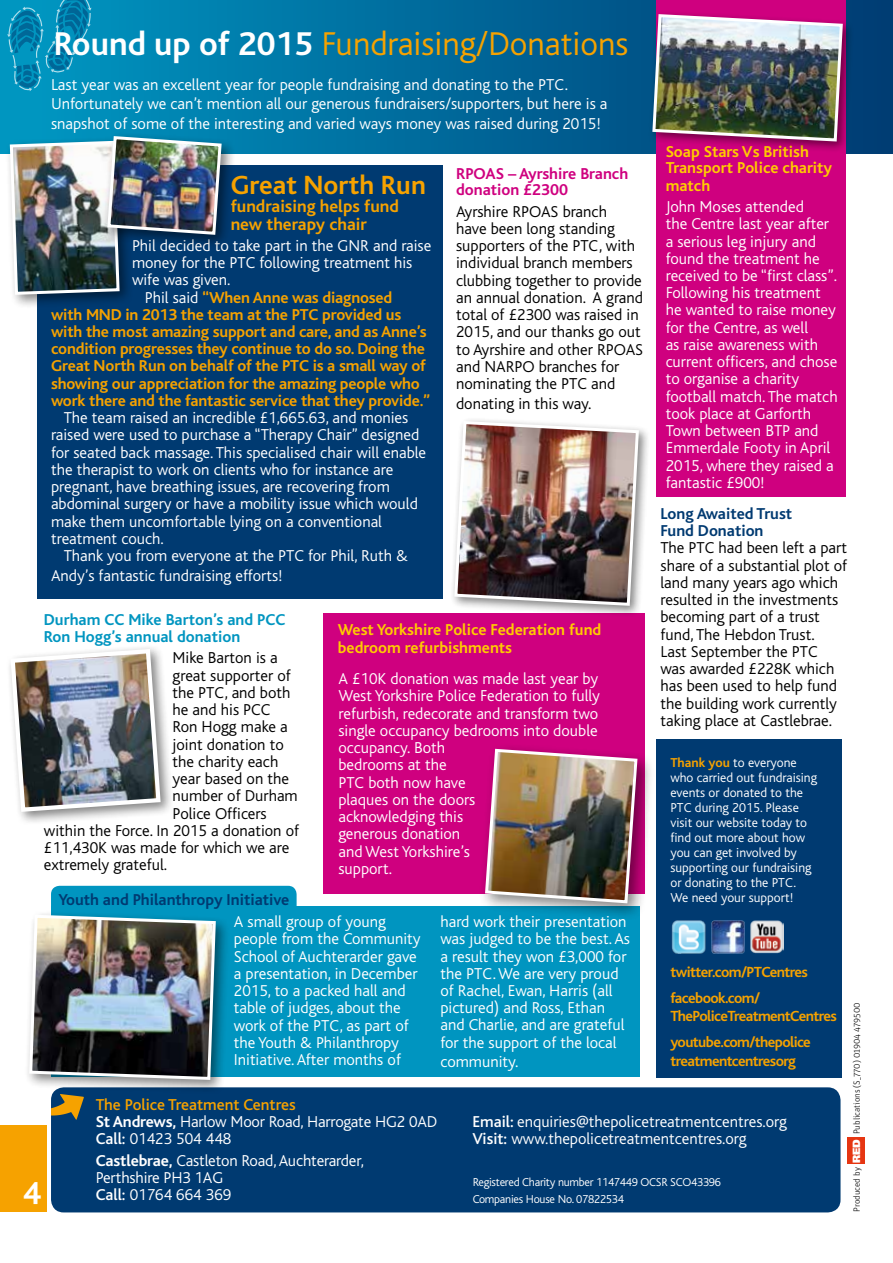
<style>
.page{position:relative;width:893px;height:1263px;background:#fff}
.page>*{position:absolute;margin:0;border:0;box-sizing:border-box;transform-origin:0 0}
.t1{font:300 34.5px "Bliss";color:#f6a200}
.t2{font:700 33px "Bliss";color:#fff}
.t3{font:700 27.6px "Bliss";color:#f6a200}
.t4{font:700 17.85px/17.9px "Bliss";color:#f6a200}
.t5{font:300 16.5px/17.2px "Bliss";color:#fff}
.t6{font:300 16.5px/17.2px "Bliss";color:#000}
.t7{font:700 16.5px "Bliss";letter-spacing:-.01em;color:#f6a200}
.t8{font:700 16.5px/16.8px "Bliss";color:#fc0}
.t9{font:700 16.5px/17.2px "Bliss";color:#003a71}
.t10{font:700 16.5px/17.2px "Bliss";color:#0095c0}
.t11{font:700 16.5px/16.5px "Bliss";color:#cf007f}
.t12{font:700 15.3px/26.1px "Bliss";letter-spacing:-.04em;color:#f6a200}
.t13{font:300 13.5px/15px "Bliss";color:#fff}
.t14{font:300 12px/17.5px "Bliss";letter-spacing:-.02em;color:#fff}
.t15{font:900 10.5px "Frutiger";color:#fff}
.t16{font:300 9px "Unit OT";color:#000}
.s1{font-weight:700;color:#fff}
.s2{font-weight:300;color:#fff}
.s3{font-weight:700;color:#f6a200}
.s4{font-weight:500;color:#f6a200}
.s5{font-weight:700}
.s6{font-weight:500}
</style>
<div class="page">
<div style="left:323px;top:613px;width:322px;height:280px;background:#cf007f"></div>
<div style="left:51px;top:906px;width:589px;height:171px;background:#0095c0"></div>
<div style="left:51px;top:886px;width:246px;height:189px;background:#0095c0;border-radius:9px"></div>
<svg style="left:0;top:0;width:893px;height:153px;background:#006e9f"></svg>
<div style="left:656px;top:0;width:189px;height:496px;background:#cf007f"></div>
<div style="left:0;top:1125px;width:47px;height:87px;background:#f6a200"></div>
<svg style="left:7px;top:0;width:85px;height:94px;background:#088eb8"></svg>
<div style="left:51px;top:1087px;width:789px;height:125px;background:#003a71;border-radius:13px"></div>
<svg style="left:51px;top:1094px;width:33px;height:26px"></svg>
<div style="left:847px;top:1138px;width:18px;height:26px;background:#e63612"></div>
<div style="left:38px;top:166px;width:405px;height:433px;background:#003a71"></div>
<div style="left:656px;top:739px;width:186px;height:339px;background:#003a71"></div>
<img style="left:711px;top:920px;width:33px;height:34px">
<img style="left:671px;top:920px;width:35px;height:34px">
<img style="left:750px;top:920px;width:34px;height:34px">
<div style="left:24px;top:910px;width:207px;height:184px;background:#000;opacity:.49"></div>
<img style="left:28px;top:913px;width:189px;height:168px">
<div style="left:450px;top:417px;width:201px;height:201px;background:#000;opacity:.49"></div>
<img style="left:453px;top:419px;width:187px;height:188px">
<div style="left:479px;top:742px;width:176px;height:179px;background:#000;opacity:.49"></div>
<img style="left:483px;top:747px;width:156px;height:158px">
<div style="left:648px;top:9px;width:207px;height:145px;background:#000;opacity:.49"></div>
<img style="left:651px;top:13px;width:193px;height:130px">
<div style="left:6px;top:644px;width:168px;height:181px;background:#000;opacity:.49"></div>
<img style="left:8px;top:647px;width:155px;height:167px">
<div style="left:5px;top:136px;width:129px;height:173px;background:#000;opacity:.49"></div>
<div style="left:102px;top:131px;width:134px;height:118px;background:#000;opacity:.49"></div>
<img style="left:8px;top:134px;width:215px;height:162px">
<h1 class="t1" style="left:54px;top:26px;width:576px"><span class="s1">Round up of 2015</span> Fundraising/Donations</h1>
<p class="t5" style="left:51px;top:75px;width:558px;line-height:19.5px">Last year was an excellent year for people fundraising and donating to the PTC.<br>Unfortunately we can’t mention all our generous fundraisers/supporters, but here is a snapshot of some of the interesting and varied ways money was raised during 2015!</p>
<p class="t11" style="left:456px;top:165px;width:174px">RPOAS – Ayrshire Branch donation £2300</p>
<p class="t6" style="left:456px;top:203px;width:189px">Ayrshire RPOAS branch<br>have been long standing supporters of the PTC, with individual branch members clubbing together to provide an annual donation. A grand total of £2300 was raised in<br>2015, and our thanks go out to Ayrshire and other RPOAS and NARPO branches for nominating the PTC and</p>
<p class="t6" style="left:456px;top:395px;width:137px">donating in this way.</p>
<h3 class="t3" style="left:231px;top:171px;width:197px">Great North Run</h3>
<p class="t4" style="left:231px;top:198px;width:170px">fundraising helps fund new therapy chair</p>
<p class="t5" style="left:132px;top:237px;width:301px">Phil decided to take part in the GNR and raise</p>
<p class="t5" style="left:132px;top:254px;width:282px">money for the PTC following treatment his</p>
<p class="t5" style="left:132px;top:272px;width:100px">wife was given.</p>
<p class="t7" style="left:145px;top:288px;width:249px"><span class="s2">Phil said</span> “When Anne was diagnosed</p>
<p class="t7" style="left:51px;top:306px;width:352px">with MND in 2013 the team at the PTC provided us</p>
<p class="t7" style="left:51px;top:323px;width:377px">with the most amazing support and care, and as Anne’s</p>
<p class="t7" style="left:51px;top:340px;width:375px">condition progresses they continue to do so. Doing the</p>
<p class="t7" style="left:51px;top:357px;width:376px">Great North Run on behalf of the PTC is a small way of</p>
<p class="t7" style="left:51px;top:375px;width:370px">showing our appreciation for the amazing people who</p>
<p class="t7" style="left:51px;top:392px;width:381px">work there and the fantastic service that they provide.”</p>
<p class="t5" style="left:51px;top:409px;width:377px;text-indent:13px">The team raised an incredible £1,665.63, and monies raised were used to purchase a “Therapy Chair” designed for seated back massage. This specialised chair will enable the therapist to work on clients who for instance are pregnant, have breathing issues, are recovering from abdominal surgery or have a mobility issue which would make them uncomfortable lying on a conventional treatment couch.</p>
<p class="t5" style="left:51px;top:546px;width:358px;line-height:19.5px;text-indent:13px">Thank you from everyone at the PTC for Phil, Ruth &amp;<br>Andy’s fantastic fundraising efforts!</p>
<p class="t10" style="left:44px;top:611px;width:243px">Durham CC Mike Barton’s and PCC<br>Ron Hogg’s annual donation</p>
<p class="t6" style="left:173px;top:650px;width:107px">Mike Barton is a</p>
<p class="t6" style="left:173px;top:667px;width:120px">great supporter of</p>
<p class="t6" style="left:173px;top:684px;width:119px">the PTC, and both</p>
<p class="t6" style="left:173px;top:701px;width:99px">he and his PCC</p>
<p class="t6" style="left:173px;top:719px;width:117px">Ron Hogg make a</p>
<p class="t6" style="left:173px;top:736px;width:113px">joint donation to</p>
<p class="t6" style="left:173px;top:753px;width:107px">the charity each</p>
<p class="t6" style="left:173px;top:770px;width:118px">year based on the</p>
<p class="t6" style="left:173px;top:788px;width:127px">number of Durham</p>
<p class="t6" style="left:173px;top:805px;width:96px">Police Officers</p>
<p class="t6" style="left:44px;top:822px;width:257px">within the Force. In 2015 a donation of</p>
<p class="t6" style="left:44px;top:839px;width:247px">£11,430K was made for which we are</p>
<p class="t6" style="left:44px;top:857px;width:125px">extremely grateful.</p>
<p class="t8" style="left:338px;top:621px;width:265px;line-height:18px">West Yorkshire Police Federation fund bedroom refurbishments</p>
<p class="t5" style="left:338px;top:670px;width:263px">A £10K donation was made last year by<br>West Yorkshire Police Federation to fully refurbish, redecorate and transform two single occupancy bedrooms into double occupancy. Both<br>bedrooms at the<br>PTC both now have<br>plaques on the doors<br>acknowledging this<br>generous donation<br>and West Yorkshire’s<br>support.</p>
<p class="t9" style="left:58px;top:891px;width:232px">Youth and Philanthropy Initiative</p>
<p class="t8" style="left:666px;top:143px;width:168px">Soap Stars Vs British<br>Transport Police charity match</p>
<p class="t5" style="left:666px;top:198px;width:173px">John Moses attended<br>the Centre last year after a serious leg injury and found the treatment he received to be “first class”.<br>Following his treatment he wanted to raise money for the Centre, as well<br>as raise awareness with current officers, and chose to organise a charity football match. The match took place at Garforth<br>Town between BTP and<br>Emmerdale Footy in April<br>2015, where they raised a fantastic £900!</p>
<p class="t9" style="left:660px;top:505px;width:133px">Long Awaited Trust<br>Fund Donation</p>
<p class="t6" style="left:660px;top:540px;width:188px">The PTC had been left a part share of a substantial plot of land many years ago which resulted in the investments becoming part of a trust fund, The Hebdon Trust.<br>Last September the PTC<br>was awarded £228K which has been used to help fund the building work currently taking place at Castlebrae.</p>
<p class="t13" style="left:670px;top:755px;width:148px"><span class="s3">Thank you</span> to everyone who carried out fundraising events or donated to the<br>PTC during 2015. Please visit our website today to find out more about how you can get involved by supporting our fundraising or donating to the PTC.<br>We need your support!</p>
<h2 class="t2" style="left:23px;top:1175px;width:19px">4</h2>
<p class="t5" style="left:234px;top:913px;width:188px">A small group of young people from the Community<br>School of Auchterarder gave a presentation, in December<br>2015, to a packed hall and table of judges, about the work of the PTC, as part of the Youth &amp; Philanthropy<br>Initiative. After months of</p>
<p class="t5" style="left:440px;top:913px;width:191px">hard work their presentation was judged to be the best. As a result they won £3,000 for the PTC. We are very proud of Rachel, Ewan, Harris (all pictured) and Ross, Ethan and Charlie, and are grateful for the support of the local</p>
<p class="t5" style="left:440px;top:1053px;width:80px">community.</p>
<p class="t12" style="left:670px;top:959px;width:139px">twitter.com/PTCentres facebook.com/</p>
<p class="t12" style="left:670px;top:1004px;width:168px">ThePoliceTreatmentCentres youtube.com/thepolice</p>
<p class="t12" style="left:670px;top:1048px;width:127px">treatmentcentresorg</p>
<p class="t5" style="left:96px;top:1096px;width:343px"><span class="s4">The Police Treatment Centres<br></span><span class="s5">St Andrews,</span> Harlow Moor Road, Harrogate HG2 0AD<br><span class="s6">Call:</span> 01423 504 448</p>
<p class="t5" style="left:96px;top:1152px;width:270px"><span class="s5">Castlebrae,</span> Castleton Road, Auchterarder,<br>Perthshire PH3 1AG<br><span class="s6">Call:</span> 01764 664 369</p>
<p class="t5" style="left:472px;top:1113px;width:316px"><span class="s6">Email:</span> enquiries@thepolicetreatmentcentres.org<br><span class="s6">Visit:</span> www.thepolicetreatmentcentres.org</p>
<p class="t14" style="left:473px;top:1173px;width:250px">Registered Charity number 1147449 OCSR SCO43396<br>Companies House No. 07822534</p>
<p class="t16" style="left:851px;top:1134px;width:133px;rotate:-90deg">Publications (S_770) 01904 479500</p>
<p class="t15" style="left:850px;top:1162px;width:25px;rotate:-90deg">RED</p>
<p class="t16" style="left:851px;top:1212px;width:46px;rotate:-90deg">Produced by</p>
</div>
